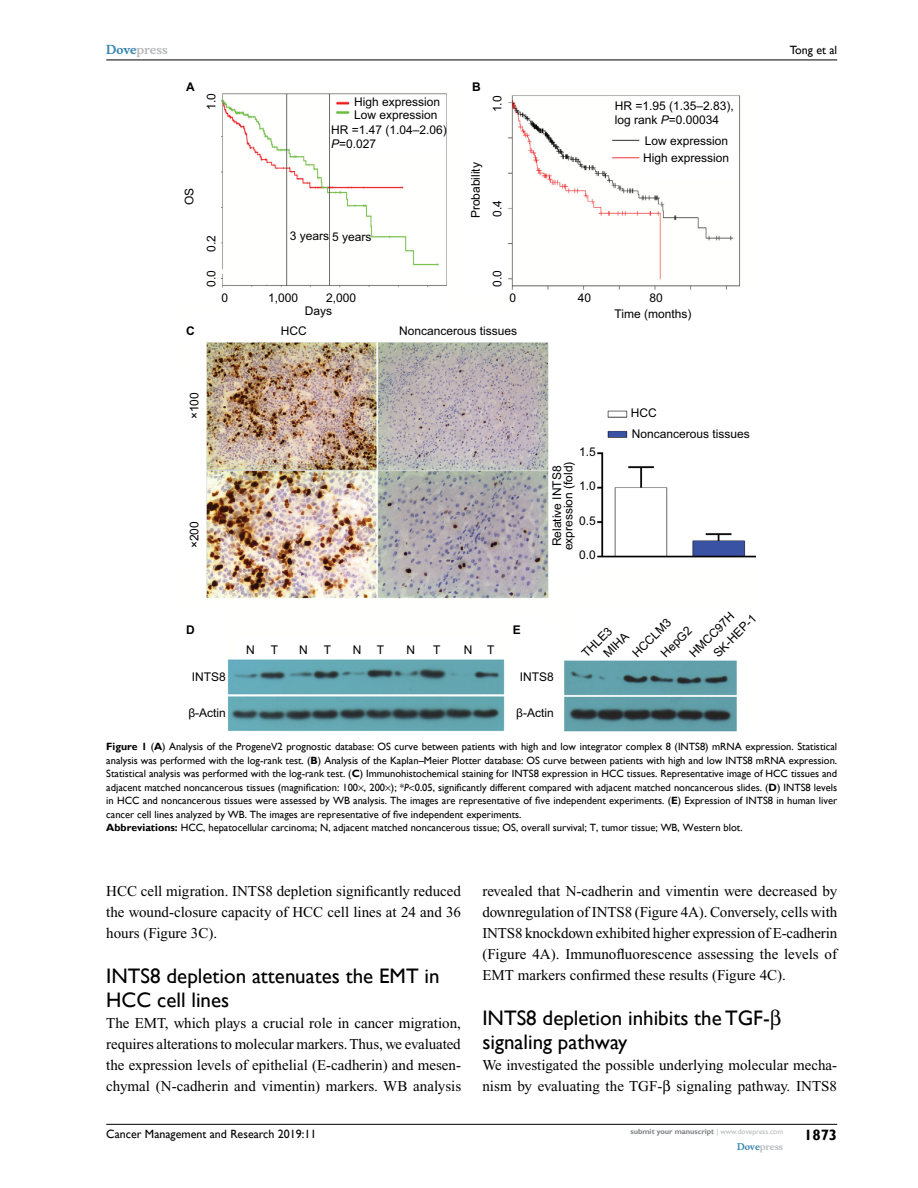
<style>
.page{position:relative;width:918px;height:1188px;background:#fff}
.page>*{position:absolute;margin:0;border:0;box-sizing:border-box;transform-origin:0 0}
.t1{font:21px/24px "Gill Sans";color:#000}
.t2{font:15px/21px "Times New Roman";color:#000;text-align:justify}
.t3{font:700 15px "Gill Sans";color:#000}
.t4{font:12px/14.4px "Arial";color:#000}
.t5{font:12px "Gill Sans";color:#000}
.t6{font:700 12px "Musee";color:#b8babc}
.t7{font:700 12px "Arial";color:#000}
.t8{font:10.5px/13.5px "Gill Sans";color:#000}
.t9{font:700 9px "Musee";color:#b8babc}
.t10{font:700 7.5px "Gill Sans";color:#808285}
.s1{color:#3785ad}
.s2{font-style:italic}
.s3{font-weight:700}
.s4{font-weight:400;color:#b8babc}
</style>
<div class="page">
<hr style="left:106px;top:1124px;width:731px;height:1px;background:#000">
<hr style="left:106px;top:60px;width:731px;height:1px;background:#000">
<img style="left:206px;top:93px;width:549px;height:638px">
<p class="t6" style="left:106px;top:43px;width:63px"><span class="s1">Dove</span>press</p>
<p class="t7" style="left:186px;top:78px;width:10px">A</p>
<p class="t4" style="left:182px;top:205px;width:19px;rotate:-90deg">OS</p>
<p class="t7" style="left:186px;top:322px;width:10px">C</p>
<p class="t4" style="left:204px;top:110px;width:18px;rotate:-90deg">1.0</p>
<p class="t4" style="left:204px;top:252px;width:18px;rotate:-90deg">0.2</p>
<p class="t4" style="left:204px;top:287px;width:18px;rotate:-90deg">0.0</p>
<p class="t4" style="left:354px;top:95px;width:88px;line-height:12.6px">High expression<br>Low expression</p>
<p class="t4" style="left:331px;top:122px;width:117px">HR =1.47 (1.04–2.06)<br><span class="s2">P</span>=0.027</p>
<p class="t4" style="left:290px;top:228px;width:41px">3 years</p>
<p class="t4" style="left:332px;top:230px;width:41px">5 years</p>
<p class="t4" style="left:221px;top:290px;width:8px">0</p>
<p class="t4" style="left:268px;top:290px;width:32px">1,000</p>
<p class="t4" style="left:326px;top:290px;width:32px">2,000</p>
<p class="t7" style="left:472px;top:78px;width:10px">B</p>
<p class="t4" style="left:490px;top:112px;width:18px;rotate:-90deg">1.0</p>
<p class="t4" style="left:468px;top:218px;width:58px;rotate:-90deg">Probability</p>
<p class="t4" style="left:490px;top:217px;width:18px;rotate:-90deg">0.4</p>
<p class="t4" style="left:490px;top:287px;width:18px;rotate:-90deg">0.0</p>
<p class="t4" style="left:510px;top:290px;width:8px">0</p>
<p class="t4" style="left:578px;top:290px;width:15px">40</p>
<p class="t4" style="left:281px;top:301px;width:53px;line-height:19.8px;text-indent:24px">Days<br>HCC</p>
<p class="t4" style="left:399px;top:323px;width:120px">Noncancerous tissues</p>
<p class="t4" style="left:615px;top:98px;width:121px">HR =1.95 (1.35–2.83), log rank <span class="s2">P</span>=0.00034</p>
<p class="t4" style="left:645px;top:134px;width:85px">Low expression</p>
<p class="t4" style="left:643px;top:150px;width:88px">High expression</p>
<p class="t4" style="left:649px;top:290px;width:15px">80</p>
<p class="t4" style="left:614px;top:306px;width:78px">Time (months)</p>
<p class="t4" style="left:187px;top:419px;width:29px;rotate:-90deg">×100</p>
<p class="t4" style="left:187px;top:548px;width:29px;rotate:-90deg">×200</p>
<p class="t7" style="left:186px;top:622px;width:10px">D</p>
<p class="t7" style="left:513px;top:622px;width:10px">E</p>
<p class="t4" style="left:246px;top:642px;width:10px">N</p>
<p class="t4" style="left:271px;top:642px;width:9px">T</p>
<p class="t4" style="left:299px;top:642px;width:10px">N</p>
<p class="t4" style="left:324px;top:642px;width:9px">T</p>
<p class="t4" style="left:353px;top:642px;width:10px">N</p>
<p class="t4" style="left:377px;top:642px;width:9px">T</p>
<p class="t4" style="left:407px;top:642px;width:10px">N</p>
<p class="t4" style="left:433px;top:642px;width:9px">T</p>
<p class="t4" style="left:464px;top:642px;width:32px">N T</p>
<p class="t4" style="left:579px;top:445px;width:18px">1.5</p>
<p class="t4" style="left:579px;top:479px;width:18px">1.0</p>
<p class="t4" style="left:579px;top:513px;width:18px">0.5</p>
<p class="t4" style="left:579px;top:547px;width:18px">0.0</p>
<p class="t4" style="left:551px;top:550px;width:90px;line-height:11.2px;text-align:center;rotate:-90deg">Relative INTS8 expression (fold)</p>
<p class="t4" style="left:631px;top:403px;width:120px;line-height:21px">HCC<br>Noncancerous tissues</p>
<p class="t4" style="left:686px;top:650px;width:60px;rotate:-45deg">HM CC97H</p>
<p class="t4" style="left:710px;top:650px;width:57px;rotate:-45deg">SK -HE P -1</p>
<p class="t4" style="left:589px;top:639px;width:29px;line-height:15.5px;text-indent:-15px;rotate:-45deg">THLE3<br>M IHA</p>
<p class="t4" style="left:629px;top:650px;width:51px;rotate:-45deg">HCCLM3</p>
<p class="t4" style="left:658px;top:650px;width:40px;rotate:-45deg">HepG 2</p>
<p class="t4" style="left:192px;top:669px;width:36px">INTS8</p>
<p class="t4" style="left:188px;top:705px;width:39px">β-Actin</p>
<p class="t4" style="left:520px;top:669px;width:36px">INTS8</p>
<p class="t4" style="left:516px;top:705px;width:39px">β-Actin</p>
<p class="t5" style="left:790px;top:43px;width:49px">Tong et al</p>
<p class="t8" style="left:106px;top:740px;width:732px"><span class="s3">Figure 1</span> (<span class="s3">A</span>) Analysis of the ProgeneV2 prognostic database: OS curve between patients with high and low integrator complex 8 (INTS8) mRNA expression. Statistical analysis was performed with the log-rank test. (<span class="s3">B</span>) Analysis of the Kaplan–Meier Plotter database: OS curve between patients with high and low INTS8 mRNA expression.<br>Statistical analysis was performed with the log-rank test. (<span class="s3">C</span>) Immunohistochemical staining for INTS8 expression in HCC tissues. Representative image of HCC tissues and adjacent matched noncancerous tissues (magnification: 100 , 200 ); *<span class="s2">P</span> 0.05, significantly different compared with adjacent matched noncancerous slides. (<span class="s3">D</span>) INTS8 levels in HCC and noncancerous tissues were assessed by WB analysis. The images are representative of five independent experiments. (<span class="s3">E</span>) Expression of INTS8 in human liver cancer cell lines analyzed by WB. The images are representative of five independent experiments.<br><span class="s3">Abbreviations:</span> HCC, hepatocellular carcinoma; N, adjacent matched noncancerous tissue; OS, overall survival; T, tumor tissue; WB, Western blot.</p>
<h2 class="t2" style="left:106px;top:881px;width:356px">HCC cell migration. INTS8 depletion significantly reduced the wound-closure capacity of HCC cell lines at 24 and 36 hours (Figure 3C).</h2>
<h1 class="t1" style="left:106px;top:964px;width:335px">INTS8 depletion attenuates the EMT in<br>HCC cell lines</h1>
<p class="t2" style="left:106px;top:1013px;width:357px">The EMT, which plays a crucial role in cancer migration, requires alterations to molecular markers. Thus, we evaluated the expression levels of epithelial (E-cadherin) and mesen&shy;chymal (N-cadherin and vimentin) markers. WB analysis</p>
<p class="t2" style="left:482px;top:881px;width:356px">revealed that N-cadherin and vimentin were decreased by downregulation of INTS8 (Figure 4A). Conversely, cells with INTS8 knockdown exhibited higher expression of E-cadherin (Figure 4A). Immunofluorescence assessing the levels of EMT markers confirmed these results (Figure 4C).</p>
<h1 class="t1" style="left:482px;top:1006px;width:289px">INTS8 depletion inhibits the TGF&shy;signaling pathway</h1>
<h2 class="t2" style="left:482px;top:1055px;width:356px">We investigated the possible underlying molecular mecha&shy;nism by evaluating the TGF- signaling pathway. INTS8</h2>
<p class="t5" style="left:106px;top:1127px;width:212px">Cancer Management and Research 2019:11</p>
<p class="t10" style="left:631px;top:1127px;width:154px">submit your manuscript <span class="s4">| www.dovepress.com</span></p>
<p class="t9" style="left:737px;top:1141px;width:48px"><span class="s1">Dove</span>press</p>
<h2 class="t3" style="left:804px;top:1126px;width:35px">1873</h2>
</div>
